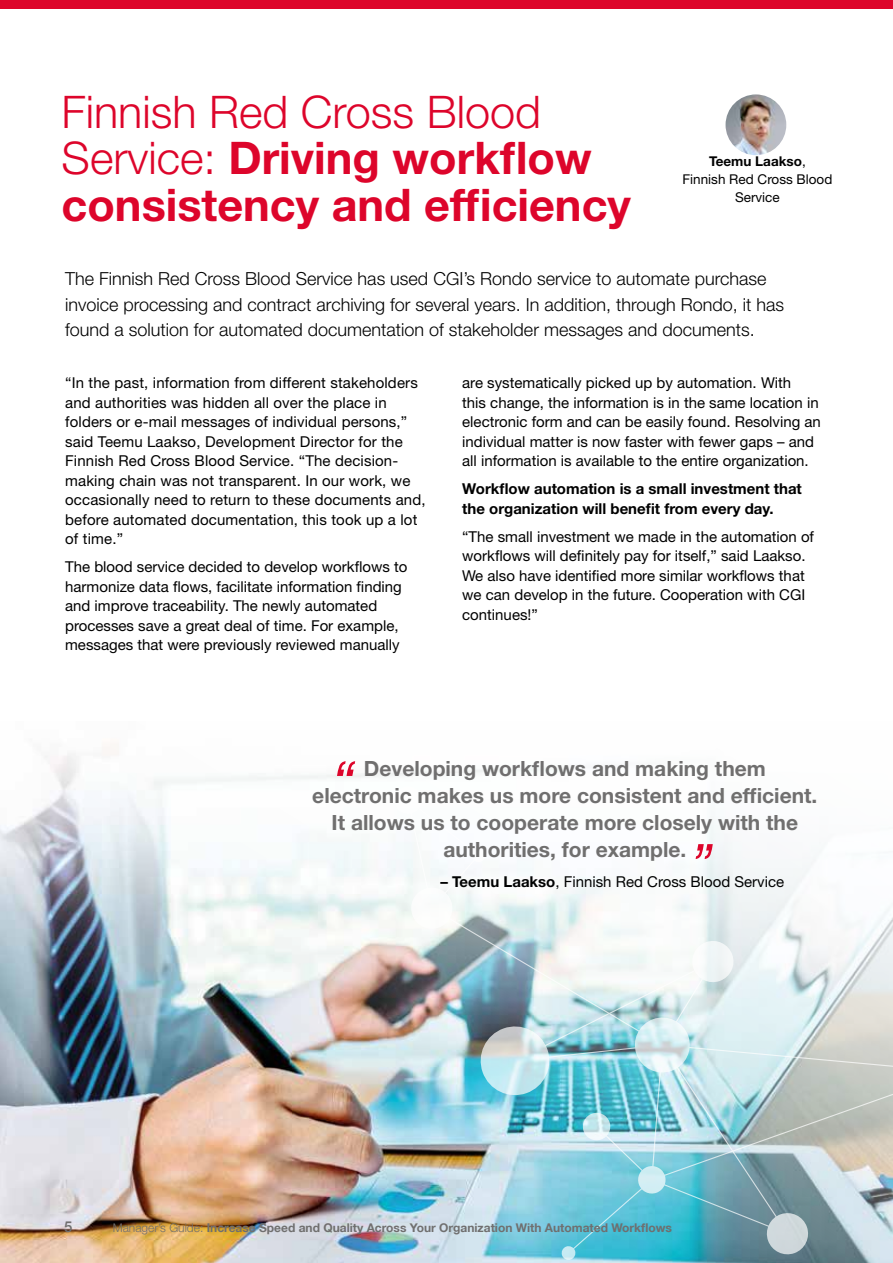
<style>
.page{position:relative;width:893px;height:1263px;background:#fff}
.page>*{position:absolute;margin:0;border:0;box-sizing:border-box;transform-origin:0 0}
.t1{font:700 45px/46.5px "Helvetica Neue LT Pro";color:#dd052b}
.t2{font:700 21px/27px "Helvetica Neue LT Std";color:#706f6f;text-align:center}
.t3{font:300 18px/25.5px "Helvetica Neue LT Std";color:#000}
.t4{font:15px/19.5px "Helvetica Neue LT Std";color:#000}
.t5{font:700 15px/19.5px "Helvetica Neue LT Std";color:#000}
.t6{font:15px "Helvetica Neue LT Std";color:#010202}
.t7{font:500 15px "Helvetica Neue";color:#706f6f}
.t8{font:13.5px/18px "Helvetica Neue LT Std";color:#000;text-align:center}
.t9{font:700 12px "Helvetica Neue LT";color:#706f6f}
.s1{font-weight:300}
.s2{font-weight:700}
.s3{font-family:"Helvetica Neue LT Pro";font-weight:300}
</style>
<div class="page">
<img style="left:0;top:744px;width:893px;height:519px">
<div style="left:0;top:0;width:893px;height:9px;background:#dd052b"></div>
<img style="left:725px;top:94px;width:61px;height:61px;border-radius:30px">
<svg style="left:337px;top:761px;width:18px;height:15px"></svg>
<img style="left:393px;top:785px;width:500px;height:476px">
<h1 class="t1" style="left:62px;top:87px;width:571px"><span class="s1">Finnish Red Cross Blood<br>Service:</span> Driving workflow consistency and efficiency</h1>
<p class="t8" style="left:682px;top:152px;width:151px"><span class="s2">Teemu Laakso</span>,<br>Finnish Red Cross Blood<br>Service</p>
<p class="t3" style="left:65px;top:265px;width:720px">The Finnish Red Cross Blood Service has used CGI’s Rondo service to automate purchase invoice processing and contract archiving for several years. In addition, through Rondo, it has found a solution for automated documentation of stakeholder messages and documents.</p>
<p class="t4" style="left:65px;top:373px;width:362px">“In the past, information from different stakeholders and authorities was hidden all over the place in folders or e-mail messages of individual persons,” said Teemu Laakso, Development Director for the Finnish Red Cross Blood Service. “The decision&shy;making chain was not transparent. In our work, we occasionally need to return to these documents and, before automated documentation, this took up a lot of time.”</p>
<p class="t4" style="left:65px;top:557px;width:344px">The blood service decided to develop workflows to harmonize data flows, facilitate information finding and improve traceability. The newly automated processes save a great deal of time. For example, messages that were previously reviewed manually</p>
<p class="t4" style="left:462px;top:373px;width:360px">are systematically picked up by automation. With<br>this change, the information is in the same location in electronic form and can be easily found. Resolving an individual matter is now faster with fewer gaps – and all information is available to the entire organization.</p>
<p class="t5" style="left:462px;top:479px;width:341px">Workflow automation is a small investment that the organization will benefit from every day.</p>
<p class="t4" style="left:462px;top:526px;width:353px">“The small investment we made in the automation of workflows will definitely pay for itself,” said Laakso.<br>We also have identified more similar workflows that we can develop in the future. Cooperation with CGI continues!”</p>
<h2 class="t2" style="left:312px;top:755px;width:507px">Developing workflows and making them electronic makes us more consistent and efficient.<br>It allows us to cooperate more closely with the authorities, for example.</h2>
<p class="t6" style="left:440px;top:873px;width:345px"><span class="s2">– Teemu Laakso</span>, Finnish Red Cross Blood Service</p>
<p class="t7" style="left:64px;top:1214px;width:10px">5</p>
<p class="t9" style="left:113px;top:1220px;width:561px"><span class="s3">Manager’s Guide:</span> Increase Speed and Quality Across Your Organization With Automated Workflows</p>
</div>
